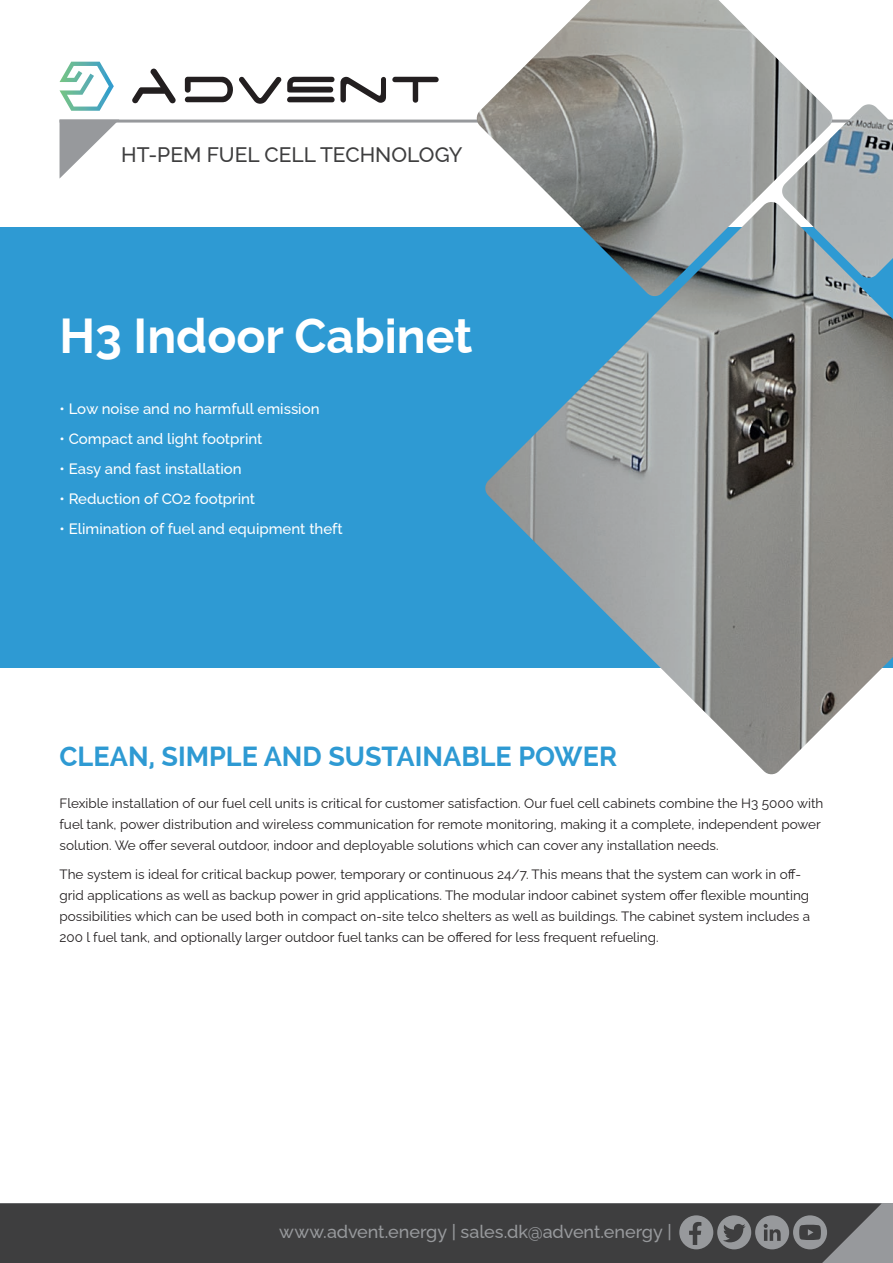
<style>
.page{position:relative;width:893px;height:1263px;background:#fff}
.page>*{position:absolute;margin:0;border:0;box-sizing:border-box;transform-origin:0 0}
.t1{font:700 48px "Raleway";color:#fff}
.brød{font:700 27px "Raleway";color:#2e9ad3}
.t2{font:100 21px "Raleway";color:#3e3e3f}
.brød-2{font:100 18px "Raleway";letter-spacing:-.005em;color:#97999c}
.brød-3{font:100 15px "Raleway";color:#fff}
.brød-4{font:100 13.5px/21px "Raleway";color:#231f20}
</style>
<div class="page">
<div style="left:0;top:227px;width:893px;height:441px;background:#2e9ad3"></div>
<img style="left:485px;top:279px;width:408px;height:496px">
<svg style="left:60px;top:62px;width:54px;height:49px"></svg>
<svg style="left:185px;top:77px;width:48px;height:25px"></svg>
<svg style="left:239px;top:77px;width:42px;height:27px"></svg>
<svg style="left:287px;top:77px;width:99px;height:26px"></svg>
<svg style="left:392px;top:77px;width:47px;height:26px"></svg>
<svg style="left:132px;top:69px;width:44px;height:34px"></svg>
<svg style="left:60px;top:123px;width:56px;height:55px"></svg>
<hr style="left:60px;top:120px;width:833px;height:3px;background:#97999c">
<img style="left:833px;top:104px;width:60px;height:175px">
<img style="left:476px;top:0;width:357px;height:297px">
<div style="left:0;top:1203px;width:882px;height:60px;background:#3e3e3f"></div>
<div style="left:679px;top:1215px;width:34px;height:34px;background:#97999c;border-radius:50%"></div>
<svg style="left:689px;top:1222px;width:12px;height:23px"></svg>
<div style="left:717px;top:1215px;width:34px;height:34px;background:#97999c;border-radius:50%"></div>
<svg style="left:723px;top:1224px;width:23px;height:18px"></svg>
<div style="left:755px;top:1215px;width:34px;height:34px;background:#97999c;border-radius:50%"></div>
<svg style="left:764px;top:1224px;width:17px;height:17px"></svg>
<div style="left:793px;top:1215px;width:34px;height:34px;background:#97999c;border-radius:50%"></div>
<svg style="left:799px;top:1225px;width:22px;height:15px"></svg>
<p class="t2" style="left:121px;top:138px;width:343px">HT-PEM FUEL CELL TECHNOLOGY</p>
<p class="t1" style="left:60px;top:309px;width:415px">H3 Indoor Cabinet</p>
<p class="brød-3" style="left:60px;top:397px;width:262px">• Low noise and no harmfull emission</p>
<p class="brød-3" style="left:60px;top:427px;width:204px">• Compact and light footprint</p>
<p class="brød-3" style="left:60px;top:457px;width:184px">• Easy and fast installation</p>
<p class="brød-3" style="left:60px;top:487px;width:197px">• Reduction of CO2 footprint</p>
<p class="brød-3" style="left:60px;top:517px;width:285px">• Elimination of fuel and equipment theft</p>
<p class="brød" style="left:60px;top:741px;width:559px">CLEAN, SIMPLE AND SUSTAINABLE POWER</p>
<p class="brød-4" style="left:60px;top:791px;width:765px">Flexible installation of our fuel cell units is critical for customer satisfaction. Our fuel cell cabinets combine the H3 5000 with fuel tank, power distribution and wireless communication for remote monitoring, making it a complete, independent power solution. We offer several outdoor, indoor and deployable solutions which can cover any installation needs.</p>
<p class="brød-4" style="left:60px;top:863px;width:752px">The system is ideal for critical backup power, temporary or continuous 24/7. This means that the system can work in off&shy;grid applications as well as backup power in grid applications. The modular indoor cabinet system offer flexible mounting possibilities which can be used both in compact on-site telco shelters as well as buildings. The cabinet system includes a 200 l fuel tank, and optionally larger outdoor fuel tanks can be offered for less frequent refueling.</p>
<p class="brød-2" style="left:279px;top:1218px;width:394px">www.advent.energy | sales.dk@advent.energy |</p>
</div>
